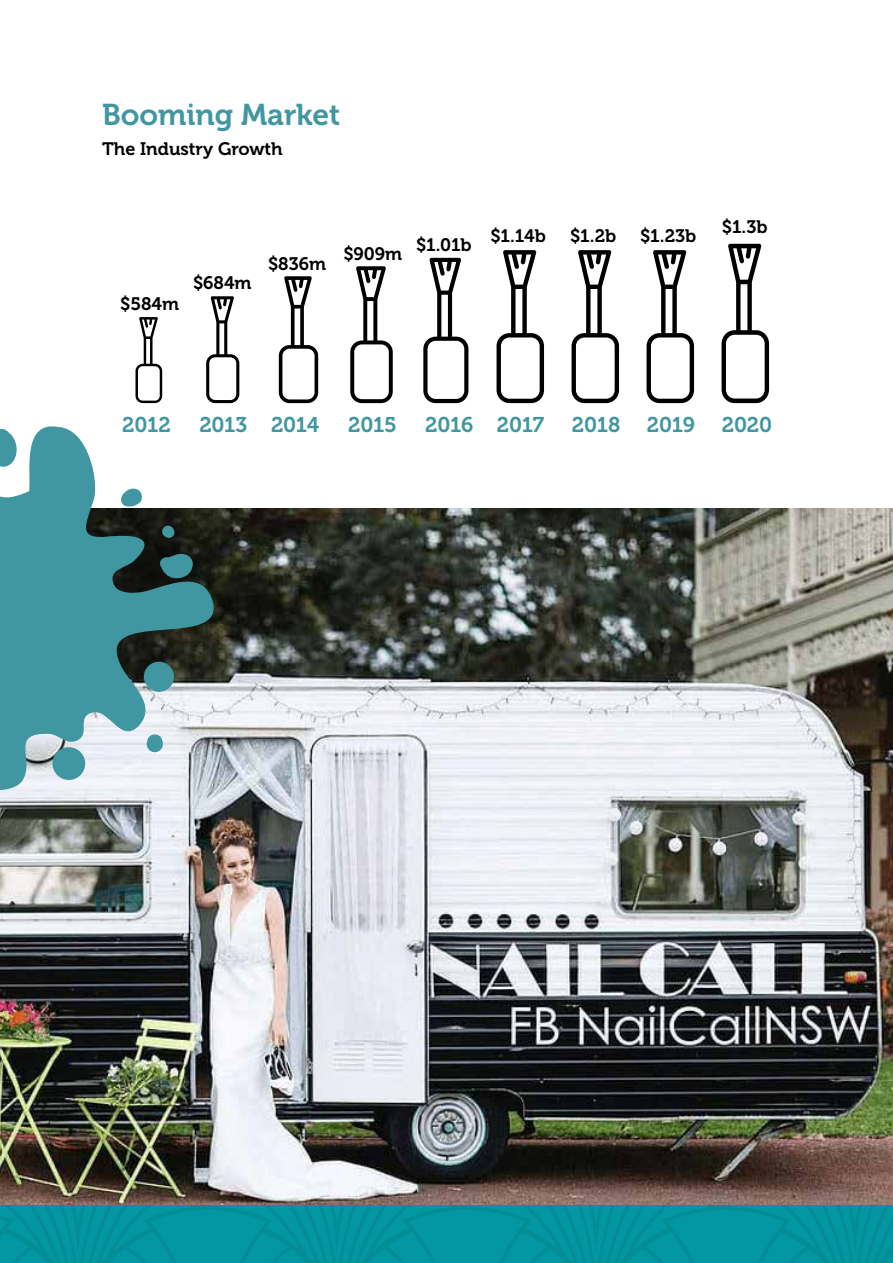
<style>
.page{position:relative;width:893px;height:1263px;background:#fff}
.page>*{position:absolute;margin:0;border:0;box-sizing:border-box;transform-origin:0 0}
.t1{font:30px "Museo 700";color:#4096a1}
.t2{font:21.3px "Museo 700";letter-spacing:-.005em;color:#4096a1}
.t3{font:18px "Museo 700";color:#000}
</style>
<div class="page">
<img style="left:0;top:509px;width:893px;height:697px">
<svg style="left:135px;top:317px;width:27px;height:86px"></svg>
<svg style="left:206px;top:296px;width:33px;height:107px"></svg>
<svg style="left:279px;top:276px;width:39px;height:127px"></svg>
<svg style="left:350px;top:266px;width:43px;height:137px"></svg>
<svg style="left:423px;top:258px;width:45px;height:145px"></svg>
<svg style="left:497px;top:250px;width:47px;height:153px"></svg>
<svg style="left:572px;top:250px;width:47px;height:153px"></svg>
<svg style="left:647px;top:250px;width:47px;height:153px"></svg>
<svg style="left:722px;top:244px;width:47px;height:159px"></svg>
<svg style="left:0;top:426px;width:232px;height:365px;fill:#4096a1"></svg>
<div style="left:52px;top:747px;width:33px;height:33px;background:#4096a1;border-radius:50%"></div>
<svg style="left:146px;top:733px;width:18px;height:19px"></svg>
<div style="left:144px;top:662px;width:30px;height:30px;background:#4096a1;border-radius:50%"></div>
<svg style="left:158px;top:554px;width:35px;height:26px"></svg>
<svg style="left:161px;top:524px;width:15px;height:15px"></svg>
<svg style="left:119px;top:488px;width:23px;height:19px"></svg>
<svg style="left:0;top:426px;width:17px;height:42px"></svg>
<img style="left:0;top:1206px;width:893px;height:57px">
<h1 class="t1" style="left:102px;top:97px;width:240px">Booming Market</h1>
<p class="t3" style="left:102px;top:138px;width:182px">The Industry Growth</p>
<p class="t3" style="left:120px;top:294px;width:60px">$584m</p>
<p class="t3" style="left:193px;top:273px;width:60px">$684m</p>
<p class="t3" style="left:268px;top:254px;width:59px">$836m</p>
<p class="t3" style="left:344px;top:243px;width:60px">$909m</p>
<p class="t3" style="left:416px;top:234px;width:57px">$1.01b</p>
<p class="t3" style="left:490px;top:226px;width:57px">$1.14b</p>
<p class="t3" style="left:570px;top:226px;width:48px">$1.2b</p>
<p class="t3" style="left:640px;top:226px;width:58px">$1.23b</p>
<p class="t3" style="left:722px;top:217px;width:47px">$1.3b</p>
<p class="t2" style="left:122px;top:413px;width:50px">2012</p>
<p class="t2" style="left:199px;top:413px;width:122px">2013 2014</p>
<p class="t2" style="left:348px;top:413px;width:50px">2015</p>
<p class="t2" style="left:425px;top:413px;width:121px">2016 2017</p>
<p class="t2" style="left:572px;top:413px;width:50px">2018</p>
<p class="t2" style="left:647px;top:413px;width:50px">2019</p>
<p class="t2" style="left:722px;top:413px;width:52px">2020</p>
</div>
